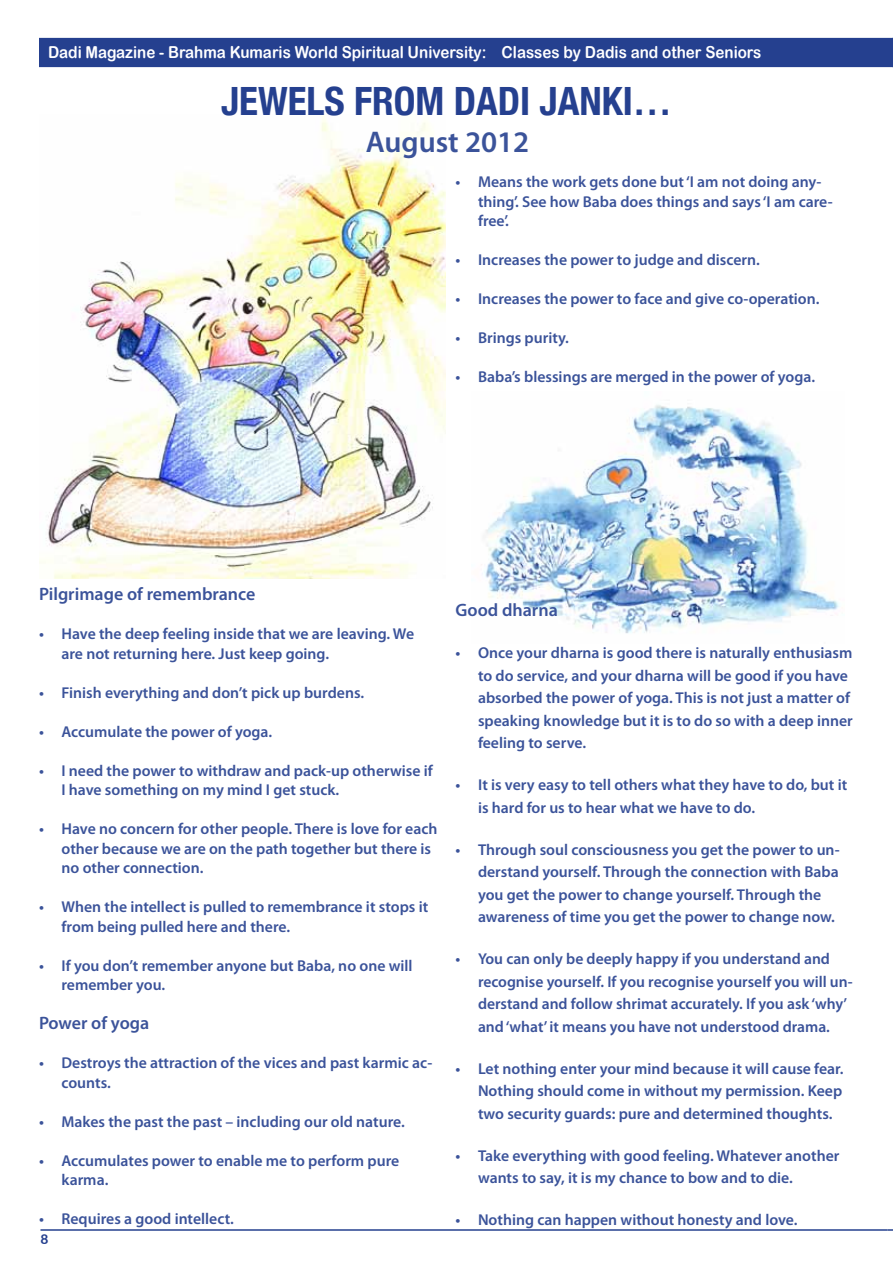
<style>
.page{position:relative;width:893px;height:1263px;background:#fff}
.page>*{position:absolute;margin:0;border:0;box-sizing:border-box;transform-origin:0 0}
.t1{font:700 condensed 39px "Helvetica Neue";color:#25408f}
.t2{font:600 30px "Myriad Pro";color:#3b539a}
.t3{font:600 18px "Myriad Pro";color:#3b539a}
.t4{font:16.5px "Arial Rounded MT Bold";color:#fff;scale:.92 1}
.t5{font:600 15.75px/22.5px "Myriad Pro";color:#3b539a}
.t6{font:13.5px "Arial Rounded MT Bold";color:#25408f}
</style>
<div class="page">
<hr style="left:40px;top:1229px;width:847px;height:2px;background:#25408f">
<svg style="left:887px;top:1229px;width:6px;height:2px"></svg>
<div style="left:40px;top:39px;width:852px;height:27px;background:#25408f"></div>
<div style="left:39px;top:38px;width:854px;height:29px;border:2px solid #25408f"></div>
<svg style="left:892px;top:38px;width:1px;height:29px"></svg>
<img style="left:484px;top:405px;width:356px;height:229px">
<img style="left:39px;top:116px;width:407px;height:462px">
<p class="t4" style="left:48px;top:43px;width:777px">Dadi Magazine - Brahma Kumaris World Spiritual University: Classes by Dadis and other Seniors</p>
<h1 class="t1" style="left:221px;top:69px;width:452px">JEWELS FROM DADI JANKI…</h1>
<h2 class="t2" style="left:366px;top:123px;width:165px">August 2012</h2>
<p class="t5" style="left:478px;top:172px;width:356px;line-height:19.5px;text-indent:-23px">• Means the work gets done but ‘I am not doing any&shy;thing’. See how Baba does things and says ‘I am care&shy;free’.</p>
<p class="t5" style="left:455px;top:248px;width:306px">• Increases the power to judge and discern.</p>
<p class="t5" style="left:455px;top:287px;width:365px">• Increases the power to face and give co-operation.</p>
<p class="t5" style="left:455px;top:326px;width:115px">• Brings purity.</p>
<p class="t5" style="left:455px;top:365px;width:361px">• Baba’s blessings are merged in the power of yoga.</p>
<p class="t3" style="left:39px;top:583px;width:218px">Pilgrimage of remembrance</p>
<p class="t5" style="left:62px;top:624px;width:354px;line-height:19.5px;text-indent:-23px">• Have the deep feeling inside that we are leaving. We are not returning here. Just keep going.</p>
<p class="t5" style="left:39px;top:681px;width:327px">• Finish everything and don’t pick up burdens.</p>
<p class="t5" style="left:39px;top:720px;width:235px">• Accumulate the power of yoga.</p>
<p class="t5" style="left:62px;top:760px;width:373px;line-height:19.5px;text-indent:-23px">• I need the power to withdraw and pack-up otherwise if<br>I have something on my mind I get stuck.</p>
<p class="t5" style="left:62px;top:819px;width:377px;line-height:19.5px;text-indent:-23px">• Have no concern for other people. There is love for each other because we are on the path together but there is no other connection.</p>
<p class="t5" style="left:62px;top:897px;width:368px;line-height:19.5px;text-indent:-23px">• When the intellect is pulled to remembrance it stops it from being pulled here and there.</p>
<p class="t5" style="left:62px;top:955px;width:353px;line-height:19.5px;text-indent:-23px">• If you don’t remember anyone but Baba, no one will remember you.</p>
<p class="t3" style="left:39px;top:1012px;width:112px">Power of yoga</p>
<p class="t5" style="left:62px;top:1053px;width:372px;line-height:19.5px;text-indent:-23px">• Destroys the attraction of the vices and past karmic ac&shy;counts.</p>
<p class="t5" style="left:39px;top:1110px;width:367px">• Makes the past the past – including our old nature.</p>
<p class="t5" style="left:62px;top:1150px;width:339px;line-height:19.5px;text-indent:-23px">• Accumulates power to enable me to perform pure karma.</p>
<p class="t5" style="left:39px;top:1207px;width:196px">• Requires a good intellect.</p>
<p class="t6" style="left:40px;top:1232px;width:10px">8</p>
<p class="t3" style="left:455px;top:599px;width:104px">Good dharna</p>
<p class="t5" style="left:478px;top:641px;width:376px;text-indent:-23px">• Once your dharna is good there is naturally enthusiasm to do service, and your dharna will be good if you have absorbed the power of yoga. This is not just a matter of speaking knowledge but it is to do so with a deep inner feeling to serve.</p>
<p class="t5" style="left:478px;top:773px;width:371px;text-indent:-23px">• It is very easy to tell others what they have to do, but it is hard for us to hear what we have to do.</p>
<p class="t5" style="left:478px;top:838px;width:363px;text-indent:-23px">• Through soul consciousness you get the power to un&shy;derstand yourself. Through the connection with Baba you get the power to change yourself. Through the awareness of time you get the power to change now.</p>
<p class="t5" style="left:478px;top:947px;width:376px;text-indent:-22px">• You can only be deeply happy if you understand and recognise yourself. If you recognise yourself you will un&shy;derstand and follow shrimat accurately. If you ask ‘why’ and ‘what’ it means you have not understood drama.</p>
<p class="t5" style="left:478px;top:1057px;width:367px;text-align:justify;text-indent:-23px">• Let nothing enter your mind because it will cause fear.<br>Nothing should come in without my permission. Keep two security guards: pure and determined thoughts.</p>
<p class="t5" style="left:478px;top:1144px;width:363px;text-indent:-23px">• Take everything with good feeling. Whatever another wants to say, it is my chance to bow and to die.</p>
<p class="t5" style="left:455px;top:1208px;width:344px">• Nothing can happen without honesty and love.</p>
</div>
